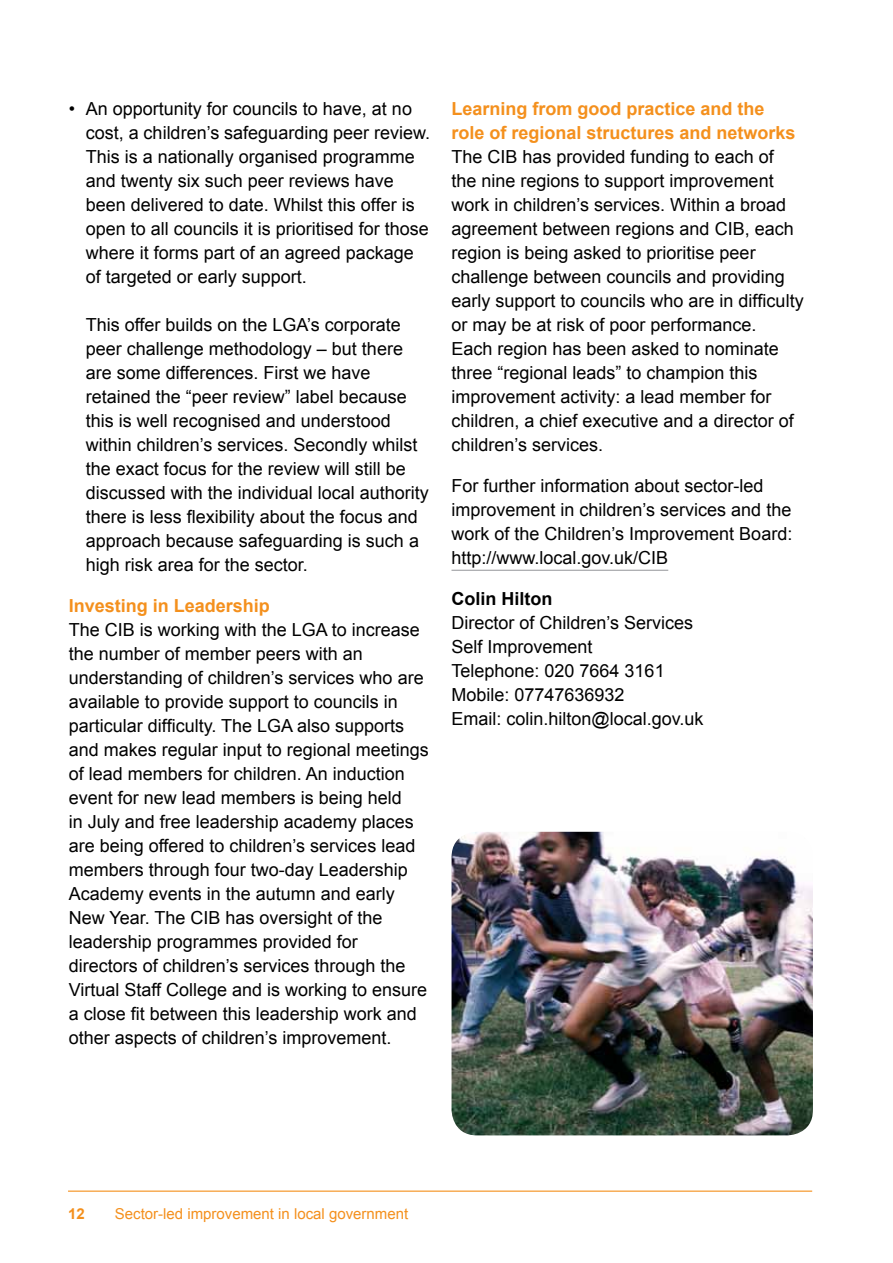
<style>
.page{position:relative;width:893px;height:1263px;background:#fff}
.page>*{position:absolute;margin:0;border:0;box-sizing:border-box;transform-origin:0 0}
.t1{font:18px/24px "Arial";color:#000}
.t2{font:700 18px/24px "Arial";color:#f4901d}
.t3{font:700 18px "Arial";color:#000}
.t4{font:15px "Arial";color:#f4901d}
.t5{font:700 15px "Arial";color:#f4901d}
</style>
<div class="page">
<hr style="left:68px;top:1190px;width:744px;height:2px;background:#f4901d">
<hr style="left:451px;top:570px;width:217px;height:1px;background:#939598">
<img style="left:451px;top:832px;width:362px;height:303px">
<p class="t1" style="left:86px;top:97px;width:346px;text-indent:-17px">• An opportunity for councils to have, at no cost, a children’s safeguarding peer review.<br>This is a nationally organised programme and twenty six such peer reviews have been delivered to date. Whilst this offer is open to all councils it is prioritised for those where it forms part of an agreed package of targeted or early support.</p>
<p class="t1" style="left:86px;top:313px;width:345px">This offer builds on the LGA’s corporate peer challenge methodology – but there are some differences. First we have retained the “peer review” label because this is well recognised and understood within children’s services. Secondly whilst the exact focus for the review will still be discussed with the individual local authority there is less flexibility about the focus and approach because safeguarding is such a high risk area for the sector.</p>
<p class="t2" style="left:69px;top:594px;width:203px">Investing in Leadership</p>
<p class="t1" style="left:69px;top:618px;width:362px">The CIB is working with the LGA to increase the number of member peers with an understanding of children’s services who are available to provide support to councils in particular difficulty. The LGA also supports and makes regular input to regional meetings of lead members for children. An induction event for new lead members is being held<br>in July and free leadership academy places are being offered to children’s services lead members through four two-day Leadership Academy events in the autumn and early New Year. The CIB has oversight of the leadership programmes provided for directors of children’s services through the Virtual Staff College and is working to ensure a close fit between this leadership work and other aspects of children’s improvement.</p>
<p class="t2" style="left:451px;top:97px;width:346px">Learning from good practice and the role of regional structures and networks</p>
<p class="t1" style="left:451px;top:145px;width:354px">The CIB has provided funding to each of<br>the nine regions to support improvement work in children’s services. Within a broad agreement between regions and CIB, each region is being asked to prioritise peer challenge between councils and providing early support to councils who are in difficulty or may be at risk of poor performance.<br>Each region has been asked to nominate three “regional leads” to champion this improvement activity: a lead member for children, a chief executive and a director of children’s services.</p>
<p class="t1" style="left:451px;top:474px;width:342px">For further information about sector-led improvement in children’s services and the work of the Children’s Improvement Board: http://www.local.gov.uk/CIB</p>
<p class="t3" style="left:451px;top:587px;width:102px">Colin Hilton</p>
<p class="t1" style="left:451px;top:611px;width:254px">Director of Children’s Services<br>Self Improvement<br>Telephone: 020 7664 3161<br>Mobile: 07747636932<br>Email: colin.hilton@local.gov.uk</p>
<p class="t5" style="left:68px;top:1203px;width:18px">12</p>
<p class="t4" style="left:115px;top:1203px;width:295px">Sector-led improvement in local government</p>
</div>
